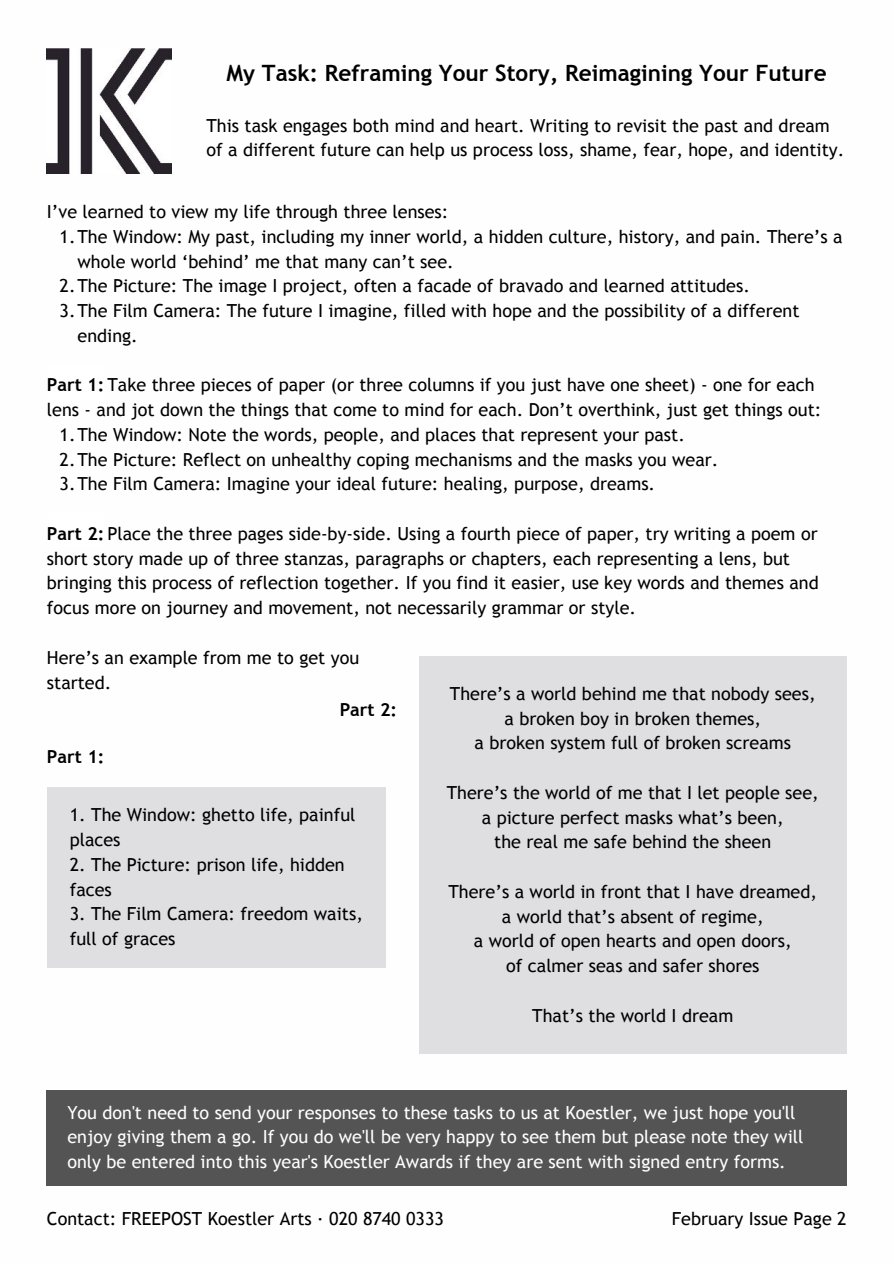
<style>
.page{position:relative;width:894px;height:1264px;background:#fff}
.page>*{position:absolute;margin:0;border:0;box-sizing:border-box;transform-origin:0 0}
.t1{font:700 22.5px "Trebuchet MS";color:#000}
.t2{font:18px/24.8px "Trebuchet MS";color:#000}
.t3{font:18px/24.8px "Trebuchet MS";color:#fff}
.t4{font:700 18px "Trebuchet MS";color:#000}
</style>
<div class="page">
<img style="left:47px;top:48px;width:125px;height:125px">
<div style="left:47px;top:1090px;width:799px;height:95px;background:#545454"></div>
<div style="left:47px;top:787px;width:339px;height:180px;background:#dfdee0"></div>
<div style="left:419px;top:656px;width:427px;height:398px;background:#dfdee0"></div>
<p class="t1" style="left:226px;top:59px;width:601px">My Task: Reframing Your Story, Reimagining Your Future</p>
<p class="t2" style="left:206px;top:113px;width:639px">This task engages both mind and heart. Writing to revisit the past and dream of a different future can help us process loss, shame, fear, hope, and identity.</p>
<p class="t2" style="left:47px;top:199px;width:403px">I’ve learned to view my life through three lenses:</p>
<p class="t2" style="left:60px;top:224px;width:784px">1.The Window: My past, including my inner world, a hidden culture, history, and pain. There’s a</p>
<p class="t2" style="left:77px;top:249px;width:378px">whole world ‘behind’ me that many can’t see.</p>
<p class="t2" style="left:60px;top:274px;width:691px">2.The Picture: The image I project, often a facade of bravado and learned attitudes.</p>
<p class="t2" style="left:60px;top:298px;width:741px">3.The Film Camera: The future I imagine, filled with hope and the possibility of a different</p>
<p class="t2" style="left:77px;top:323px;width:62px">ending.</p>
<p class="t2" style="left:95px;top:373px;width:720px">: Take three pieces of paper (or three columns if you just have one sheet) - one for each</p>
<p class="t2" style="left:47px;top:397px;width:775px">lens - and jot down the things that come to mind for each. Don’t overthink, just get things out:</p>
<p class="t2" style="left:60px;top:422px;width:626px">1.The Window: Note the words, people, and places that represent your past.</p>
<p class="t2" style="left:60px;top:447px;width:660px">2.The Picture: Reflect on unhealthy coping mechanisms and the masks you wear.</p>
<p class="t2" style="left:60px;top:472px;width:597px">3.The Film Camera: Imagine your ideal future: healing, purpose, dreams.</p>
<p class="t2" style="left:47px;top:521px;width:773px;text-indent:48px">: Place the three pages side-by-side. Using a fourth piece of paper, try writing a poem or short story made up of three stanzas, paragraphs or chapters, each representing a lens, but bringing this process of reflection together. If you find it easier, use key words and themes and focus more on journey and movement, not necessarily grammar or style.</p>
<p class="t2" style="left:47px;top:645px;width:314px">Here’s an example from me to get you started.</p>
<p class="t4" style="left:47px;top:374px;width:59px">Part 1:</p>
<p class="t4" style="left:47px;top:522px;width:59px">Part 2:</p>
<p class="t2" style="left:450px;top:681px;width:367px;text-align:center">There’s a world behind me that nobody sees, a broken boy in broken themes,<br>a broken system full of broken screams</p>
<p class="t2" style="left:446px;top:780px;width:373px;text-align:center">There’s the world of me that I let people see, a picture perfect masks what’s been,<br>the real me safe behind the sheen</p>
<p class="t2" style="left:448px;top:879px;width:370px;text-align:center">There’s a world in front that I have dreamed, a world that’s absent of regime,<br>a world of open hearts and open doors,<br>of calmer seas and safer shores</p>
<p class="t2" style="left:532px;top:1003px;width:202px">That’s the world I dream</p>
<p class="t4" style="left:339px;top:698px;width:59px">Part 2:</p>
<p class="t4" style="left:47px;top:745px;width:59px">Part 1:</p>
<p class="t2" style="left:70px;top:802px;width:287px">1. The Window: ghetto life, painful places</p>
<p class="t2" style="left:70px;top:852px;width:276px">2. The Picture: prison life, hidden faces</p>
<p class="t2" style="left:70px;top:901px;width:294px">3. The Film Camera: freedom waits, full of graces</p>
<p class="t3" style="left:67px;top:1100px;width:737px">You don't need to send your responses to these tasks to us at Koestler, we just hope you'll enjoy giving them a go. If you do we'll be very happy to see them but please note they will only be entered into this year's Koestler Awards if they are sent with signed entry forms.</p>
<p class="t2" style="left:47px;top:1206px;width:398px">Contact: FREEPOST Koestler Arts ∙ 020 8740 0333</p>
<p class="t2" style="left:671px;top:1206px;width:176px">February Issue Page 2</p>
</div>
